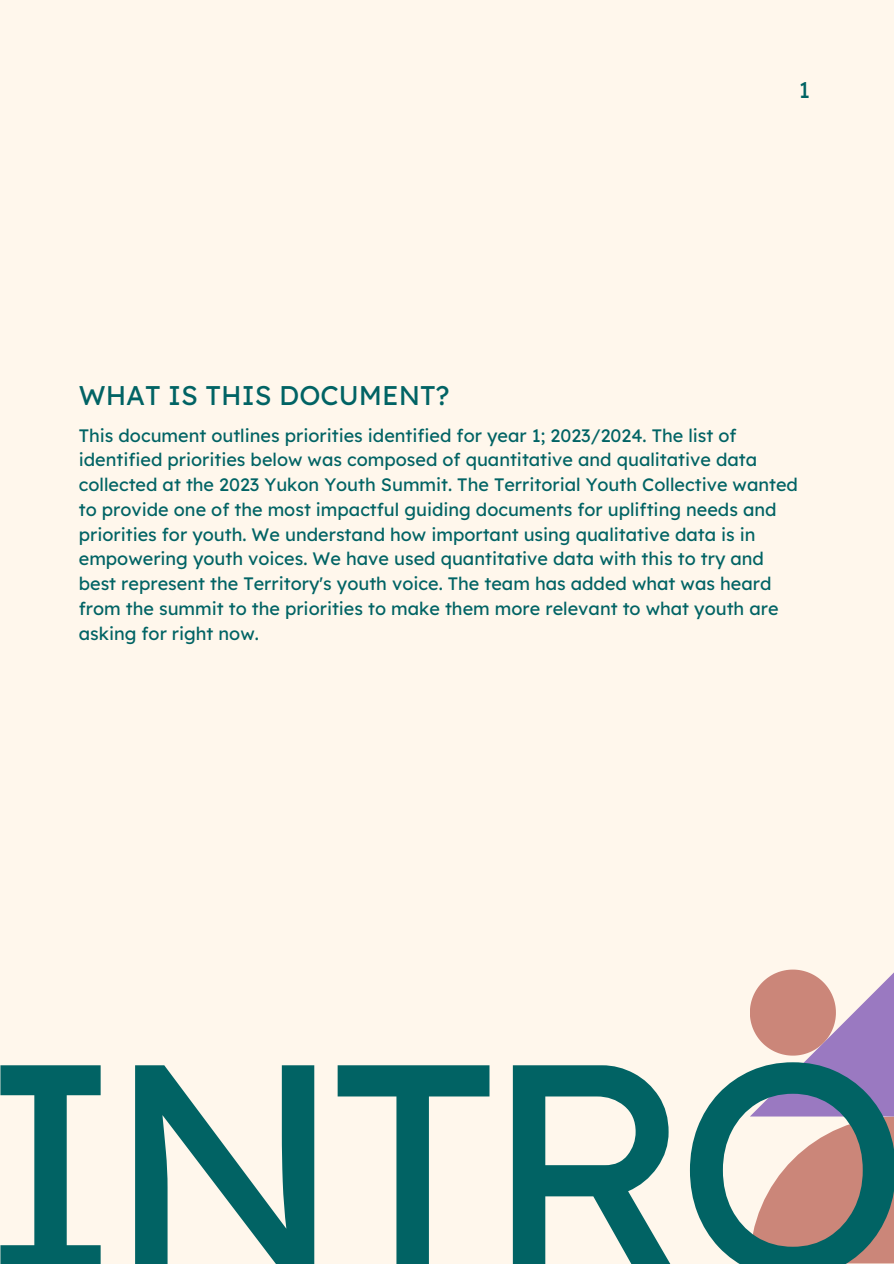
<style>
.page{position:relative;width:894px;height:1264px;background:#fff}
.page>*{position:absolute;margin:0;border:0;box-sizing:border-box;transform-origin:0 0}
.t1{font:299.85px "Lexend Deca";letter-spacing:-.055em;color:#016364}
.t2{font:27px "Lexend Deca";color:#016364}
.t3{font:22.5px "Lexend Deca";color:#016364}
.t4{font:18px/24.8px "Lexend Deca";color:#016364}
</style>
<div class="page">
<div style="left:0;top:0;width:893px;height:1263px;background:#fff7ec"></div>
<svg style="left:750px;top:969px;width:143px;height:294px"></svg>
<p class="t3" style="left:798px;top:75px;width:13px">1</p>
<h2 class="t2" style="left:79px;top:377px;width:372px">WHAT IS THIS DOCUMENT?</h2>
<p class="t4" style="left:79px;top:422px;width:720px">This document outlines priorities identified for year 1; 2023/2024. The list of identified priorities below was composed of quantitative and qualitative data collected at the 2023 Yukon Youth Summit. The Territorial Youth Collective wanted to provide one of the most impactful guiding documents for uplifting needs and priorities for youth. We understand how important using qualitative data is in empowering youth voices. We have used quantitative data with this to try and best represent the Territory's youth voice. The team has added what was heard from the summit to the priorities to make them more relevant to what youth are asking for right now.</p>
<p class="t1" style="left:-21px;top:975px;width:932px">INTRO</p>
</div>
